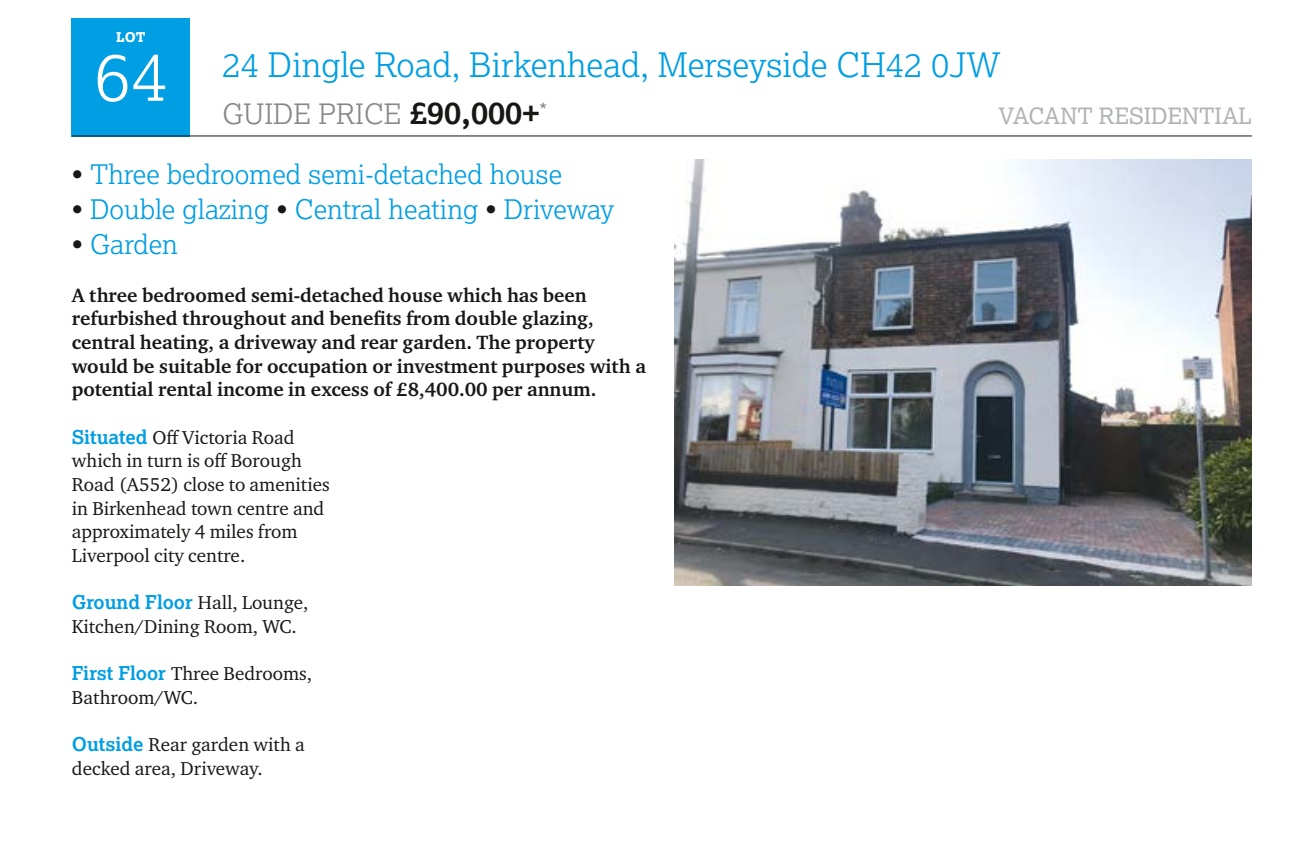
<style>
.page{position:relative;width:1298px;height:865px;background:#fff}
.page>*{position:absolute;margin:0;border:0;box-sizing:border-box;transform-origin:0 0}
.t1{font:300 67.5px "Lexia";color:#fff}
.t2{font:300 33.75px "Lexia";color:#009ee3}
.t3{font:300 28.12px "Lexia";color:#868786}
.t4{font:300 27px "Lexia";color:#009ee3}
.t5{font:22.5px "Lexia";color:#b1b2b3}
.t6{font:20.25px "Lexia";color:#868786}
.t7{font:700 19.8px/23.6px "Charter ITC Pro";color:#181716}
.t8{font:19.12px/23.6px "Charter ITC Pro";color:#181716}
.t9{font:800 13.5px "Lexia";color:#fff}
.s1{font-weight:700;font-size:31.5px;color:#181716}
.s2{color:#181716}
.s3{font-family:"Lexia";font-weight:700;color:#009ee3}
</style>
<div class="page">
<div style="left:72px;top:18px;width:118px;height:118px;background:#009ee3"></div>
<hr style="left:72px;top:135px;width:1180px;height:1px;background:#181716">
<img style="left:675px;top:160px;width:577px;height:425px">
<p class="t9" style="left:116px;top:28px;width:31px">LOT</p>
<h1 class="t1" style="left:94px;top:34px;width:75px">64</h1>
<h2 class="t2" style="left:223px;top:44px;width:779px">24 Dingle Road, Birkenhead, Merseyside CH42 0JW</h2>
<h3 class="t3" style="left:223px;top:96px;width:318px">GUIDE PRICE <span class="s1">£90,000+</span></h3>
<p class="t5" style="left:999px;top:102px;width:255px">VACANT RESIDENTIAL</p>
<p class="t6" style="left:539px;top:97px;width:9px">*</p>
<h3 class="t4" style="left:72px;top:157px;width:492px"><span class="s2">•</span> Three bedroomed semi-detached house</h3>
<h3 class="t4" style="left:72px;top:192px;width:544px"><span class="s2">•</span> Double glazing <span class="s2">•</span> Central heating <span class="s2">•</span> Driveway</h3>
<h3 class="t4" style="left:72px;top:227px;width:108px"><span class="s2">•</span> Garden</h3>
<p class="t7" style="left:72px;top:283px;width:576px">A three bedroomed semi-detached house which has been refurbished throughout and benefits from double glazing, central heating, a driveway and rear garden. The property would be suitable for occupation or investment purposes with a potential rental income in excess of £8,400.00 per annum.</p>
<p class="t8" style="left:72px;top:425px;width:259px"><span class="s3">Situated</span> Off Victoria Road which in turn is off Borough<br>Road (A552) close to amenities in Birkenhead town centre and approximately 4 miles from<br>Liverpool city centre.</p>
<p class="t8" style="left:72px;top:590px;width:238px"><span class="s3">Ground Floor</span> Hall, Lounge,<br>Kitchen/Dining Room, WC.</p>
<p class="t8" style="left:72px;top:661px;width:242px"><span class="s3">First Floor</span> Three Bedrooms,<br>Bathroom/WC.</p>
<p class="t8" style="left:72px;top:732px;width:235px"><span class="s3">Outside</span> Rear garden with a decked area, Driveway.</p>
</div>
